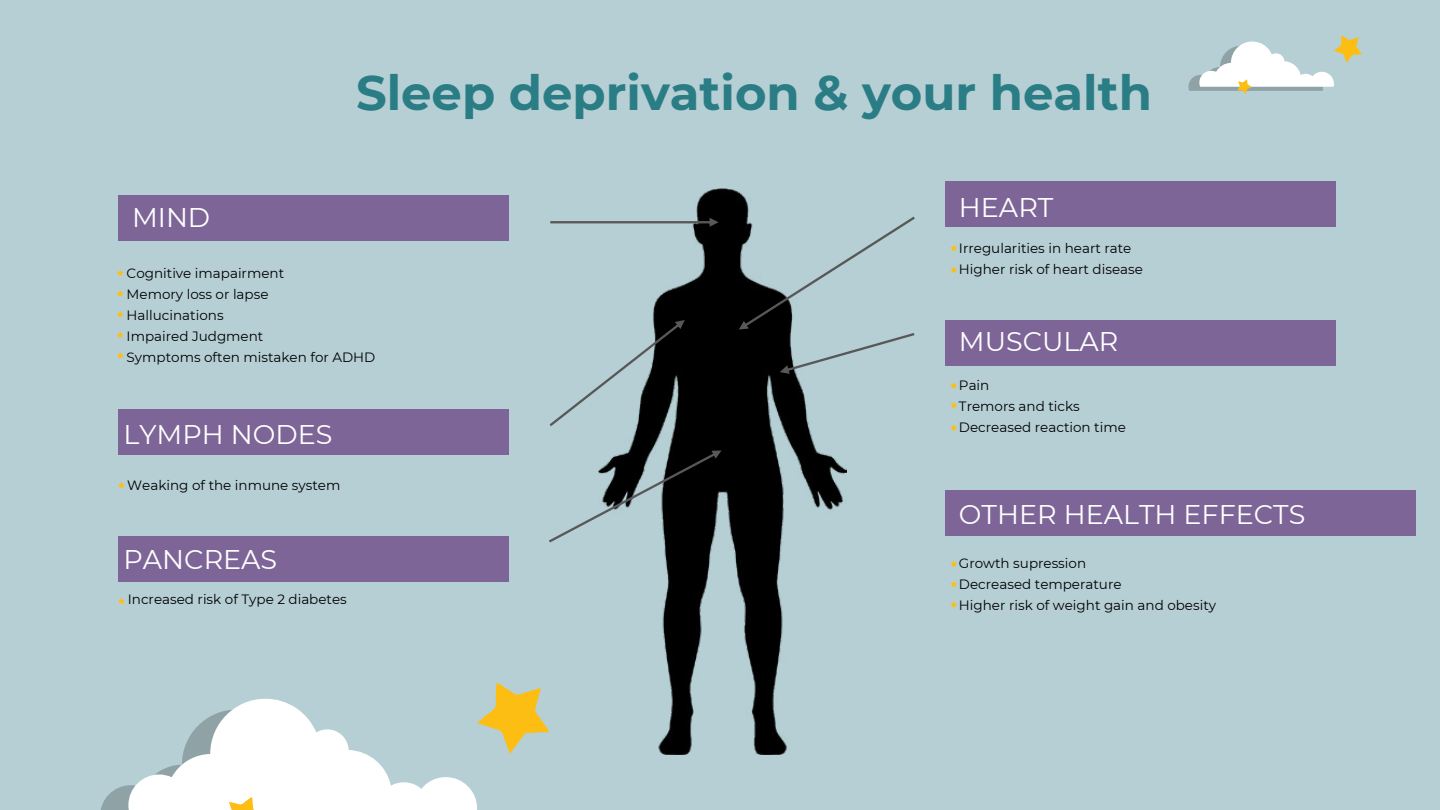
<style>
.page{position:relative;width:1440px;height:810px;background:#b6cfd4}
.page>*{position:absolute;margin:0;border:0;box-sizing:border-box;transform-origin:0 0}
.t1{font:700 48.15px "Montserrat";color:#2b7d85}
.t2{font:27px "Montserrat";color:#fff}
.t3{font:13.5px/21px "Montserrat";color:#000}
</style>
<div class="page">
<div style="left:118px;top:195px;width:390px;height:46px;background:#7e6598"></div>
<div style="left:118px;top:409px;width:390px;height:46px;background:#7e6598"></div>
<div style="left:118px;top:536px;width:390px;height:46px;background:#7e6598"></div>
<img style="left:629px;top:188px;width:218px;height:567px">
<svg style="left:550px;top:218px;width:169px;height:9px"></svg>
<svg style="left:550px;top:320px;width:135px;height:106px"></svg>
<svg style="left:549px;top:451px;width:173px;height:92px"></svg>
<svg style="left:739px;top:217px;width:176px;height:157px"></svg>
<div style="left:946px;top:181px;width:390px;height:46px;background:#7e6598"></div>
<div style="left:946px;top:320px;width:390px;height:46px;background:#7e6598"></div>
<div style="left:946px;top:490px;width:470px;height:46px;background:#7e6598"></div>
<svg style="left:117px;top:270px;width:7px;height:6px"></svg>
<svg style="left:117px;top:290px;width:7px;height:7px"></svg>
<svg style="left:117px;top:311px;width:7px;height:6px"></svg>
<svg style="left:117px;top:332px;width:7px;height:6px"></svg>
<svg style="left:117px;top:352px;width:7px;height:7px"></svg>
<svg style="left:118px;top:482px;width:7px;height:6px"></svg>
<svg style="left:118px;top:598px;width:7px;height:6px"></svg>
<svg style="left:950px;top:245px;width:7px;height:6px"></svg>
<svg style="left:950px;top:267px;width:7px;height:6px"></svg>
<svg style="left:950px;top:382px;width:7px;height:7px"></svg>
<svg style="left:950px;top:402px;width:7px;height:6px"></svg>
<svg style="left:950px;top:425px;width:7px;height:6px"></svg>
<svg style="left:950px;top:561px;width:7px;height:6px"></svg>
<svg style="left:950px;top:581px;width:7px;height:6px"></svg>
<svg style="left:950px;top:601px;width:7px;height:7px"></svg>
<svg style="left:1188px;top:35px;width:174px;height:59px"></svg>
<svg style="left:101px;top:682px;width:448px;height:128px"></svg>
<h2 class="t2" style="left:132px;top:199px;width:80px">MIND</h2>
<h1 class="t1" style="left:356px;top:58px;width:797px">Sleep deprivation &amp; your health</h1>
<h2 class="t2" style="left:959px;top:189px;width:96px">HEART</h2>
<p class="t3" style="left:127px;top:262px;width:250px">Cognitive imapairment<br>Memory loss or lapse<br>Hallucinations<br>Impaired Judgment<br>Symptoms often mistaken for ADHD</p>
<h2 class="t2" style="left:124px;top:416px;width:210px">LYMPH NODES</h2>
<p class="t3" style="left:127px;top:474px;width:215px">Weaking of the inmune system</p>
<h2 class="t2" style="left:124px;top:541px;width:155px">PANCREAS</h2>
<p class="t3" style="left:128px;top:589px;width:221px">Increased risk of Type 2 diabetes</p>
<p class="t3" style="left:959px;top:237px;width:185px">Irregularities in heart rate<br>Higher risk of heart disease</p>
<h2 class="t2" style="left:959px;top:323px;width:161px">MUSCULAR</h2>
<p class="t3" style="left:959px;top:374px;width:168px">Pain<br>Tremors and ticks<br>Decreased reaction time</p>
<h2 class="t2" style="left:959px;top:496px;width:348px">OTHER HEALTH EFFECTS</h2>
<p class="t3" style="left:959px;top:552px;width:259px">Growth supression<br>Decreased temperature<br>Higher risk of weight gain and obesity</p>
</div>
